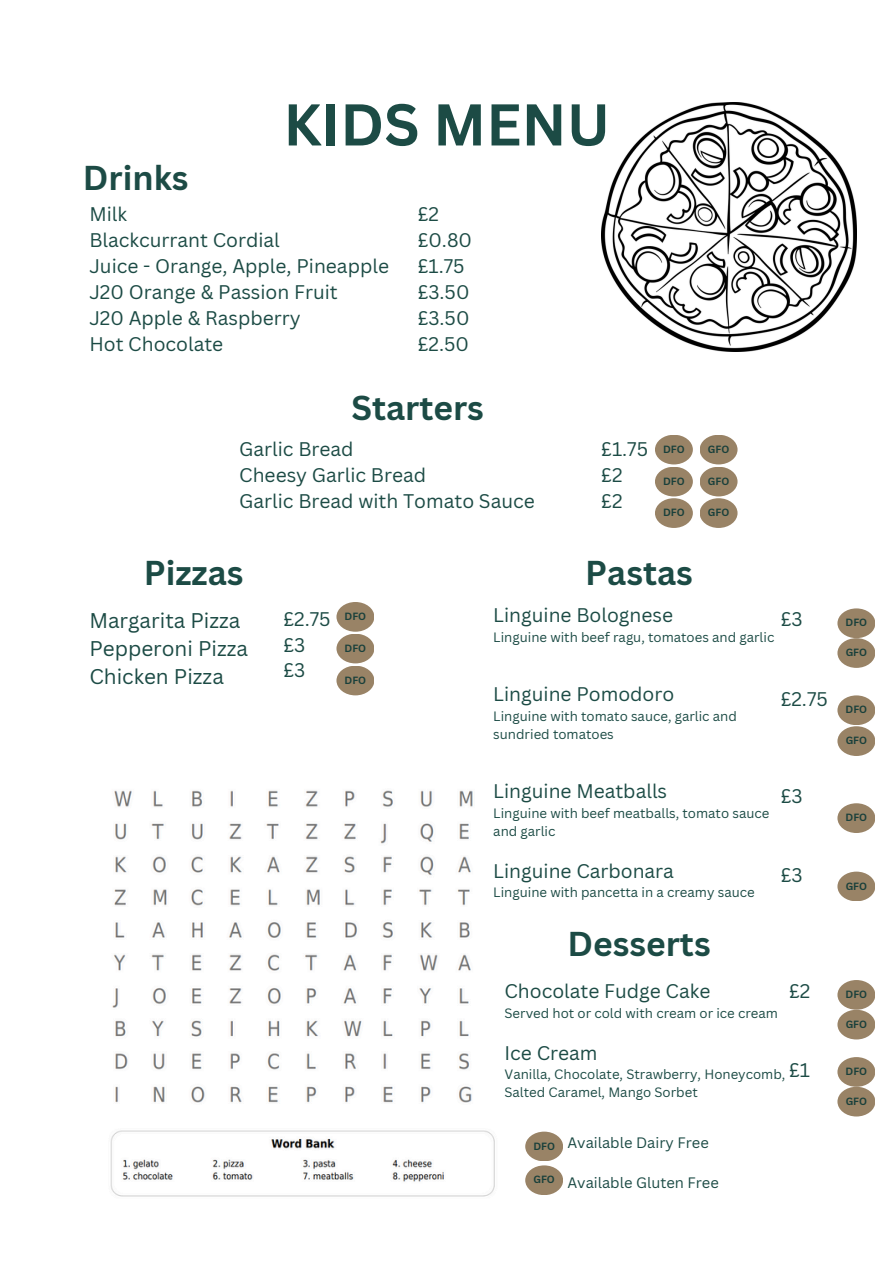
<style>
.page{position:relative;width:894px;height:1264px;background:#fff}
.page>*{position:absolute;margin:0;border:0;box-sizing:border-box;transform-origin:0 0}
.t1{font:700 57.6px "Canva Sans";color:#1c4b45}
.t2{font:700 33.6px "Canva Sans";color:#1c4b45}
.t3{font:20.7px/28.2px "Canva Sans";color:#1c4b45}
.t4{font:19.2px/25.8px "Canva Sans";color:#1c4b45}
.t5{font:14.7px "Canva Sans";color:#1c4b45}
.t6{font:13.2px/17.5px "Canva Sans";color:#1c4b45}
.t7{font:700 10.2px "Canva Sans";color:#19403b}
</style>
<div class="page">
<img style="left:110px;top:790px;width:385px;height:407px">
<img style="left:601px;top:103px;width:255px;height:248px">
<div style="left:654px;top:435px;width:38px;height:29px;background:#998366;border-radius:50%"></div>
<div style="left:654px;top:466px;width:38px;height:30px;background:#998366;border-radius:50%"></div>
<div style="left:654px;top:498px;width:38px;height:30px;background:#998366;border-radius:50%"></div>
<div style="left:336px;top:602px;width:38px;height:29px;background:#998366;border-radius:50%"></div>
<div style="left:336px;top:633px;width:38px;height:30px;background:#998366;border-radius:50%"></div>
<div style="left:336px;top:665px;width:38px;height:30px;background:#998366;border-radius:50%"></div>
<div style="left:837px;top:608px;width:38px;height:30px;background:#998366;border-radius:50%"></div>
<div style="left:837px;top:695px;width:38px;height:30px;background:#998366;border-radius:50%"></div>
<div style="left:837px;top:803px;width:38px;height:30px;background:#998366;border-radius:50%"></div>
<div style="left:837px;top:980px;width:38px;height:29px;background:#998366;border-radius:50%"></div>
<div style="left:837px;top:1057px;width:38px;height:29px;background:#998366;border-radius:50%"></div>
<div style="left:699px;top:435px;width:38px;height:29px;background:#998366;border-radius:50%"></div>
<div style="left:699px;top:466px;width:38px;height:30px;background:#998366;border-radius:50%"></div>
<div style="left:699px;top:498px;width:38px;height:30px;background:#998366;border-radius:50%"></div>
<div style="left:837px;top:638px;width:38px;height:30px;background:#998366;border-radius:50%"></div>
<div style="left:837px;top:726px;width:38px;height:30px;background:#998366;border-radius:50%"></div>
<div style="left:837px;top:871px;width:38px;height:30px;background:#998366;border-radius:50%"></div>
<div style="left:837px;top:1009px;width:38px;height:30px;background:#998366;border-radius:50%"></div>
<div style="left:837px;top:1086px;width:38px;height:30px;background:#998366;border-radius:50%"></div>
<div style="left:525px;top:1131px;width:38px;height:30px;background:#998366;border-radius:50%"></div>
<div style="left:525px;top:1165px;width:38px;height:30px;background:#998366;border-radius:50%"></div>
<h3 class="t1" style="left:283px;top:84px;width:328px">KIDS MENU</h3>
<h3 class="t2" style="left:83px;top:154px;width:107px">Drinks</h3>
<h2 class="t4" style="left:89px;top:201px;width:301px">Milk<br>Blackcurrant Cordial<br>Juice - Orange, Apple, Pineapple<br>J20 Orange &amp; Passion Fruit<br>J20 Apple &amp; Raspberry<br>Hot Chocolate</h2>
<h2 class="t4" style="left:417px;top:201px;width:56px">£2 £0.80 £1.75 £3.50 £3.50 £2.50</h2>
<h3 class="t2" style="left:351px;top:384px;width:134px">Starters</h3>
<h3 class="t4" style="left:239px;top:436px;width:297px">Garlic Bread<br>Cheesy Garlic Bread<br>Garlic Bread with Tomato Sauce</h3>
<p class="t4" style="left:601px;top:436px;width:48px">£1.75 £2 £2</p>
<h2 class="t7" style="left:663px;top:442px;width:23px">DFO</h2>
<h3 class="t7" style="left:663px;top:474px;width:23px">DFO</h3>
<h3 class="t7" style="left:663px;top:505px;width:23px">DFO</h3>
<p class="t7" style="left:707px;top:442px;width:23px">GFO</p>
<h2 class="t7" style="left:707px;top:474px;width:23px">GFO</h2>
<h5 class="t7" style="left:707px;top:505px;width:23px">GFO</h5>
<p class="t2" style="left:144px;top:549px;width:101px">Pizzas</p>
<p class="t3" style="left:89px;top:605px;width:160px">Margarita Pizza<br>Pepperoni Pizza<br>Chicken Pizza</p>
<p class="t2" style="left:585px;top:549px;width:109px">Pastas</p>
<p class="t4" style="left:493px;top:601px;width:181px">Linguine Bolognese</p>
<p class="t6" style="left:493px;top:628px;width:282px">Linguine with beef ragu, tomatoes and garlic</p>
<h5 class="t4" style="left:283px;top:605px;width:49px">£2.75 £3 £3</h5>
<h5 class="t4" style="left:780px;top:606px;width:23px">£3</h5>
<h5 class="t4" style="left:780px;top:685px;width:49px">£2.75</h5>
<p class="t7" style="left:344px;top:609px;width:23px">DFO</p>
<p class="t7" style="left:344px;top:640px;width:23px">DFO</p>
<p class="t7" style="left:344px;top:672px;width:23px">DFO</p>
<p class="t4" style="left:493px;top:681px;width:182px">Linguine Pomodoro</p>
<p class="t6" style="left:493px;top:707px;width:245px">Linguine with tomato sauce, garlic and sundried tomatoes</p>
<p class="t4" style="left:493px;top:778px;width:175px">Linguine Meatballs</p>
<p class="t6" style="left:493px;top:804px;width:277px">Linguine with beef meatballs, tomato sauce and garlic</p>
<h2 class="t4" style="left:493px;top:857px;width:182px">Linguine Carbonara</h2>
<h2 class="t6" style="left:493px;top:883px;width:263px">Linguine with pancetta in a creamy sauce</h2>
<h5 class="t4" style="left:780px;top:782px;width:23px">£3</h5>
<h3 class="t4" style="left:780px;top:861px;width:23px">£3</h3>
<h3 class="t2" style="left:567px;top:920px;width:145px">Desserts</h3>
<h3 class="t4" style="left:504px;top:977px;width:207px">Chocolate Fudge Cake</h3>
<h3 class="t6" style="left:504px;top:1003px;width:275px">Served hot or cold with cream or ice cream</h3>
<h3 class="t4" style="left:504px;top:1039px;width:94px">Ice Cream</h3>
<h3 class="t6" style="left:504px;top:1065px;width:282px">Vanilla, Chocolate, Strawberry, Honeycomb,<br>Salted Caramel, Mango Sorbet</h3>
<p class="t4" style="left:788px;top:977px;width:23px">£2</p>
<p class="t4" style="left:788px;top:1056px;width:22px">£1</p>
<p class="t7" style="left:533px;top:1138px;width:23px">DFO</p>
<h4 class="t7" style="left:533px;top:1172px;width:23px">GFO</h4>
<h4 class="t5" style="left:567px;top:1131px;width:143px">Available Dairy Free</h4>
<p class="t5" style="left:567px;top:1172px;width:153px">Available Gluten Free</p>
<p class="t7" style="left:845px;top:615px;width:23px">DFO</p>
<h5 class="t7" style="left:845px;top:645px;width:23px">GFO</h5>
<p class="t7" style="left:845px;top:702px;width:23px">DFO</p>
<h3 class="t7" style="left:845px;top:733px;width:23px">GFO</h3>
<p class="t7" style="left:845px;top:810px;width:23px">DFO</p>
<h3 class="t7" style="left:845px;top:878px;width:23px">GFO</h3>
<p class="t7" style="left:845px;top:987px;width:23px">DFO</p>
<p class="t7" style="left:845px;top:1016px;width:23px">GFO</p>
<p class="t7" style="left:845px;top:1064px;width:23px">DFO</p>
<p class="t7" style="left:845px;top:1093px;width:23px">GFO</p>
</div>
